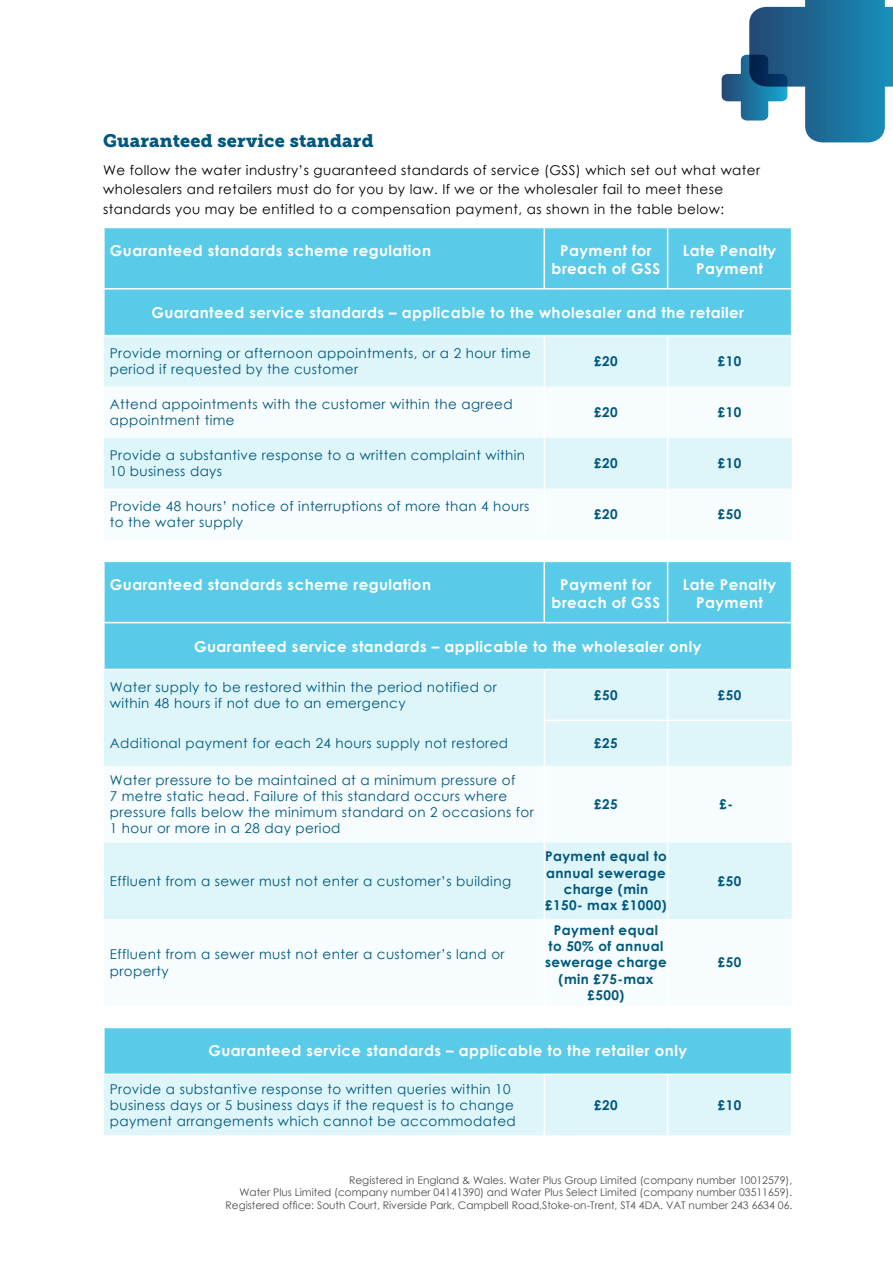
<style>
.page{position:relative;width:893px;height:1263px;background:#fff}
.page>*{position:absolute;margin:0;border:0;box-sizing:border-box;transform-origin:0 0}
.t1{font:18px "Museo Slab 900";letter-spacing:.01em;color:#00587c}
.t2{font:700 15px/18px "Century Gothic";letter-spacing:.03em;color:#fff;text-align:center}
.t3{font:13.5px/16.2px "Century Gothic";letter-spacing:.03em;color:#00587c}
.t4{font:13.5px/19.5px "Century Gothic";letter-spacing:.03em;color:#000}
.t5{font:700 13.5px/16.2px "Century Gothic";letter-spacing:.03em;color:#00587c;text-align:center}
.t6{font:10.5px/12.6px "Century Gothic";color:#4d4d4c;text-align:right}
</style>
<div class="page">
<div style="left:105px;top:562px;width:686px;height:60px;background:#59cbe8"></div>
<div style="left:104px;top:623px;width:688px;height:46px;background:#59cbe8"></div>
<div style="left:104px;top:670px;width:688px;height:96px;background:#def5fa"></div>
<div style="left:104px;top:842px;width:688px;height:77px;background:#def5fa"></div>
<hr style="left:544px;top:562px;width:1px;height:60px;background:#fff">
<hr style="left:667px;top:562px;width:1px;height:60px;background:#fff">
<hr style="left:103px;top:623px;width:2px;height:46px;background:#fff">
<hr style="left:791px;top:623px;width:1px;height:46px;background:#fff">
<hr style="left:544px;top:670px;width:1px;height:50px;background:#fff">
<hr style="left:667px;top:670px;width:1px;height:50px;background:#fff">
<hr style="left:791px;top:670px;width:1px;height:50px;background:#fff">
<hr style="left:668px;top:720px;width:124px;height:1px;background:#fff">
<hr style="left:544px;top:842px;width:1px;height:77px;background:#fff">
<hr style="left:667px;top:842px;width:1px;height:77px;background:#fff">
<hr style="left:544px;top:720px;width:124px;height:1px;background:#fff">
<hr style="left:544px;top:721px;width:1px;height:45px;background:#fff">
<hr style="left:667px;top:721px;width:1px;height:45px;background:#fff">
<div style="left:105px;top:228px;width:686px;height:60px;background:#59cbe8"></div>
<div style="left:104px;top:289px;width:688px;height:47px;background:#59cbe8"></div>
<div style="left:104px;top:336px;width:687px;height:51px;background:#def5fa"></div>
<div style="left:104px;top:438px;width:688px;height:51px;background:#def5fa"></div>
<hr style="left:544px;top:228px;width:1px;height:60px;background:#fff">
<hr style="left:667px;top:228px;width:1px;height:60px;background:#fff">
<hr style="left:103px;top:288px;width:441px;height:2px;background:#fff">
<hr style="left:103px;top:290px;width:2px;height:45px;background:#fff">
<hr style="left:544px;top:288px;width:124px;height:2px;background:#fff">
<hr style="left:668px;top:288px;width:124px;height:2px;background:#fff">
<hr style="left:791px;top:290px;width:1px;height:45px;background:#fff">
<hr style="left:103px;top:335px;width:441px;height:1px;background:#fff">
<hr style="left:544px;top:335px;width:124px;height:1px;background:#fff">
<hr style="left:668px;top:335px;width:124px;height:1px;background:#fff">
<hr style="left:544px;top:336px;width:1px;height:51px;background:#fff">
<hr style="left:667px;top:336px;width:1px;height:51px;background:#fff">
<hr style="left:544px;top:438px;width:1px;height:51px;background:#fff">
<hr style="left:667px;top:438px;width:1px;height:51px;background:#fff">
<div style="left:104px;top:1027px;width:688px;height:47px;background:#59cbe8"></div>
<div style="left:104px;top:1075px;width:687px;height:60px;background:#def5fa"></div>
<hr style="left:103px;top:1027px;width:441px;height:1px;background:#fff">
<hr style="left:103px;top:1028px;width:2px;height:45px;background:#fff">
<hr style="left:544px;top:1027px;width:124px;height:1px;background:#fff">
<hr style="left:668px;top:1027px;width:124px;height:1px;background:#fff">
<hr style="left:791px;top:1028px;width:1px;height:45px;background:#fff">
<hr style="left:103px;top:1073px;width:441px;height:2px;background:#fff">
<hr style="left:544px;top:1073px;width:124px;height:2px;background:#fff">
<hr style="left:668px;top:1073px;width:124px;height:2px;background:#fff">
<hr style="left:544px;top:1075px;width:1px;height:60px;background:#fff">
<hr style="left:667px;top:1075px;width:1px;height:60px;background:#fff">
<svg style="left:722px;top:0;width:171px;height:142px"></svg>
<h1 class="t1" style="left:103px;top:131px;width:272px">Guaranteed service standard</h1>
<p class="t4" style="left:103px;top:160px;width:658px">We follow the water industry’s guaranteed standards of service (GSS) which set out what water wholesalers and retailers must do for you by law. If we or the wholesaler fail to meet these standards you may be entitled to a compensation payment, as shown in the table below:</p>
<p class="t2" style="left:110px;top:241px;width:323px">Guaranteed standards scheme regulation</p>
<p class="t2" style="left:552px;top:241px;width:110px">Payment for breach of GSS</p>
<p class="t2" style="left:683px;top:241px;width:95px">Late Penalty<br>Payment</p>
<p class="t2" style="left:151px;top:303px;width:594px">Guaranteed service standards – applicable to the wholesaler and the retailer</p>
<p class="t3" style="left:110px;top:345px;width:422px">Provide morning or afternoon appointments, or a 2 hour time period if requested by the customer</p>
<p class="t5" style="left:594px;top:353px;width:25px">£20</p>
<p class="t5" style="left:718px;top:353px;width:25px">£10</p>
<p class="t3" style="left:110px;top:396px;width:404px">Attend appointments with the customer within the agreed appointment time</p>
<p class="t5" style="left:594px;top:404px;width:25px">£20</p>
<p class="t5" style="left:718px;top:404px;width:25px">£10</p>
<p class="t3" style="left:110px;top:447px;width:417px">Provide a substantive response to a written complaint within<br>10 business days</p>
<p class="t5" style="left:594px;top:455px;width:25px">£20</p>
<p class="t5" style="left:718px;top:455px;width:25px">£10</p>
<p class="t3" style="left:110px;top:498px;width:421px">Provide 48 hours’ notice of interruptions of more than 4 hours to the water supply</p>
<p class="t5" style="left:594px;top:506px;width:25px">£20</p>
<p class="t5" style="left:718px;top:506px;width:25px">£50</p>
<p class="t2" style="left:110px;top:574px;width:323px">Guaranteed standards scheme regulation</p>
<p class="t2" style="left:552px;top:574px;width:110px">Payment for breach of GSS</p>
<p class="t2" style="left:683px;top:574px;width:95px">Late Penalty<br>Payment</p>
<p class="t2" style="left:194px;top:636px;width:509px">Guaranteed service standards – applicable to the wholesaler only</p>
<p class="t3" style="left:110px;top:679px;width:389px">Water supply to be restored within the period notified or within 48 hours if not due to an emergency</p>
<p class="t5" style="left:594px;top:686px;width:25px">£50</p>
<p class="t5" style="left:718px;top:686px;width:25px">£50</p>
<p class="t3" style="left:110px;top:735px;width:400px">Additional payment for each 24 hours supply not restored</p>
<p class="t5" style="left:594px;top:734px;width:25px">£25</p>
<p class="t3" style="left:110px;top:772px;width:425px">Water pressure to be maintained at a minimum pressure of<br>7 metre static head. Failure of this standard occurs where pressure falls below the minimum standard on 2 occasions for 1 hour or more in a 28 day period</p>
<p class="t5" style="left:594px;top:795px;width:25px">£25</p>
<p class="t5" style="left:719px;top:795px;width:15px">£-</p>
<p class="t3" style="left:110px;top:872px;width:403px">Effluent from a sewer must not enter a customer’s building</p>
<p class="t3" style="left:110px;top:946px;width:396px">Effluent from a sewer must not enter a customer’s land or property</p>
<p class="t5" style="left:545px;top:848px;width:123px">Payment equal to annual sewerage charge (min £150- max £1000)</p>
<p class="t5" style="left:545px;top:921px;width:123px">Payment equal<br>to 50% of annual sewerage charge (min £75-max £500)</p>
<p class="t5" style="left:718px;top:872px;width:25px">£50</p>
<p class="t5" style="left:718px;top:954px;width:25px">£50</p>
<p class="t2" style="left:208px;top:1041px;width:480px">Guaranteed service standards – applicable to the retailer only</p>
<p class="t3" style="left:110px;top:1080px;width:407px">Provide a substantive response to written queries within 10 business days or 5 business days if the request is to change payment arrangements which cannot be accommodated</p>
<p class="t5" style="left:594px;top:1096px;width:25px">£20</p>
<p class="t5" style="left:718px;top:1096px;width:25px">£10</p>
<p class="t6" style="left:225px;top:1173px;width:568px">Registered in England &amp; Wales. Water Plus Group Limited (company number 10012579),<br>Water Plus Limited (company number 04141390) and Water Plus Select Limited (company number 03511659).<br>Registered office: South Court, Riverside Park, Campbell Road,Stoke-on-Trent, ST4 4DA. VAT number 243 6634 06.</p>
</div>
